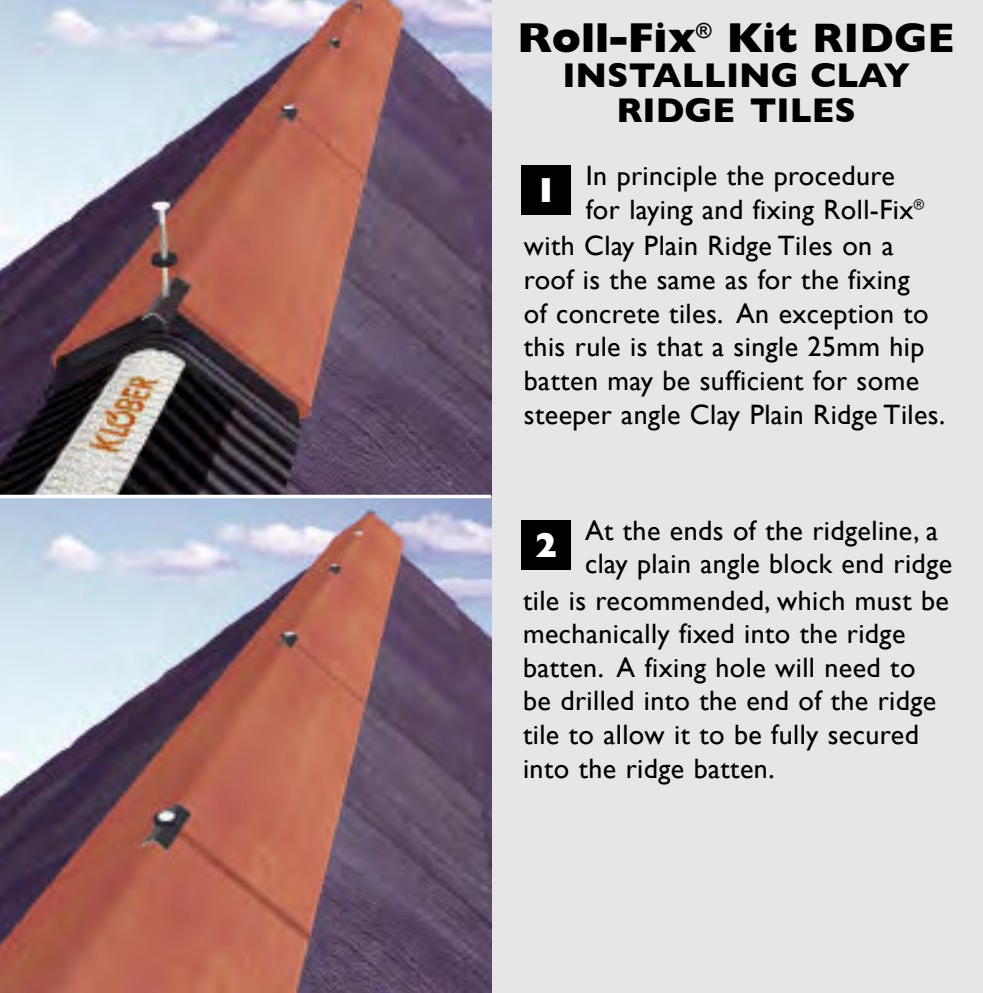
<style>
.page{position:relative;width:983px;height:993px;background:#fff}
.page>*{position:absolute;margin:0;border:0;box-sizing:border-box;transform-origin:0 0}
.t1{font:800 42px "Gill Sans";color:#000}
.t2{font:700 35px/35px "Gill Sans";color:#000;text-align:center}
.t3{font:800 35px "Gill Sans";color:#fff}
.t4{font:28px/33.6px "Gill Sans";letter-spacing:.015em;color:#000}
.s1{font-weight:700}
</style>
<div class="page">
<div style="left:490px;top:0;width:492px;height:992px;background:#e6e6e6"></div>
<img style="left:0;top:0;width:491px;height:494px">
<svg style="left:0;top:498px;width:491px;height:494px;background:#9b7b80"></svg>
<div style="left:521px;top:165px;width:49px;height:50px;background:#000"></div>
<div style="left:521px;top:520px;width:49px;height:49px;background:#000"></div>
<svg style="left:0;top:494px;width:491px;height:4px"></svg>
<h1 class="t1" style="left:517px;top:14px;width:438px">Roll-Fix<sup>®</sup> Kit <span class="s1">RIDGE</span></h1>
<p class="t2" style="left:562px;top:58px;width:349px">INSTALLING CLAY<br>RIDGE TILES</p>
<p class="t4" style="left:585px;top:159px;width:340px">In principle the procedure for laying and fixing Roll-Fix<sup>®</sup></p>
<p class="t4" style="left:523px;top:229px;width:423px">with Clay Plain Ridge Tiles on a roof is the same as for the fixing<br>of concrete tiles. An exception to this rule is that a single 25mm hip batten may be sufficient for some steeper angle Clay Plain Ridge Tiles.</p>
<p class="t3" style="left:534px;top:169px;width:25px">1</p>
<p class="t4" style="left:585px;top:513px;width:354px">At the ends of the ridgeline, a</p>
<p class="t4" style="left:585px;top:546px;width:368px">clay plain angle block end ridge</p>
<p class="t4" style="left:523px;top:582px;width:427px">tile is recommended, which must be</p>
<p class="t4" style="left:523px;top:616px;width:384px">mechanically fixed into the ridge</p>
<p class="t4" style="left:523px;top:650px;width:394px">batten. A fixing hole will need to</p>
<p class="t4" style="left:523px;top:683px;width:414px">be drilled into the end of the ridge</p>
<p class="t4" style="left:523px;top:717px;width:397px">tile to allow it to be fully secured</p>
<p class="t4" style="left:523px;top:750px;width:253px">into the ridge batten.</p>
<p class="t3" style="left:534px;top:524px;width:25px">2</p>
</div>
